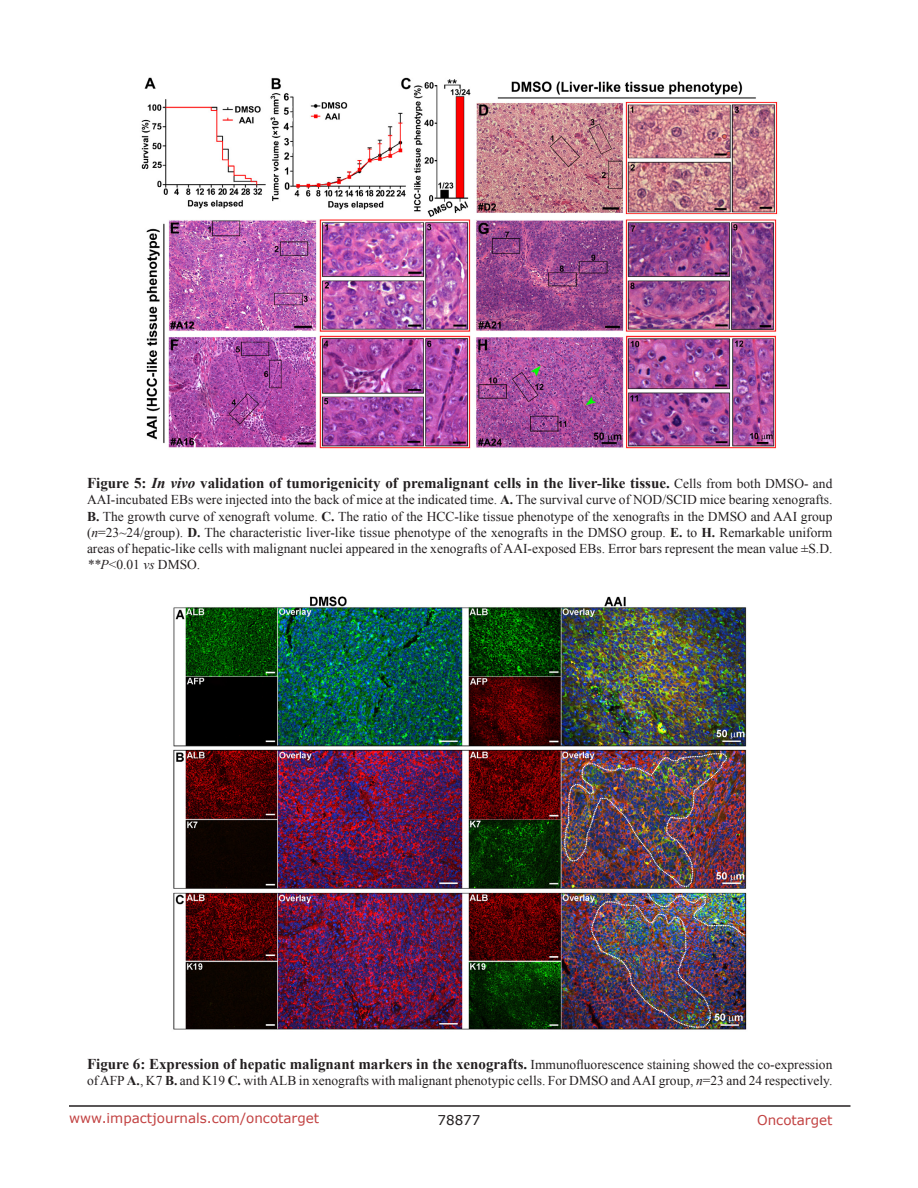
<style>
.page{position:relative;width:918px;height:1188px;background:#fff}
.page>*{position:absolute;margin:0;border:0;box-sizing:border-box;transform-origin:0 0}
.figuretext{font:700 15px "Times New Roman";color:#231f20}
.figuretext-2{font:13.5px/16.2px "Times New Roman";color:#231f20;text-align:justify}
.t1{font:13.5px "Verdana";color:#c24141}
.t2{font:13.5px "Verdana";color:#231f20}
.s1{font-style:italic}
.s2{font-weight:400;font-size:13.5px}
.s3{font-weight:700}
</style>
<div class="page">
<hr style="left:69px;top:1105px;width:781px;height:2px;background:#231f20">
<img style="left:141px;top:77px;width:637px;height:372px">
<img style="left:173px;top:596px;width:574px;height:434px">
<p class="figuretext" style="left:87px;top:473px;width:747px">Figure 5: <span class="s1">In vivo</span> validation of tumorigenicity of premalignant cells in the liver-like tissue. <span class="s2">Cells from both DMSO- and</span></p>
<p class="figuretext-2" style="left:87px;top:492px;width:747px">AAI-incubated EBs were injected into the back of mice at the indicated time. <span class="s3">A.</span> The survival curve of NOD/SCID mice bearing xenografts.<br><span class="s3">B.</span> The growth curve of xenograft volume. <span class="s3">C.</span> The ratio of the HCC-like tissue phenotype of the xenografts in the DMSO and AAI group (<span class="s1">n</span>=23~24/group). <span class="s3">D.</span> The characteristic liver-like tissue phenotype of the xenografts in the DMSO group. <span class="s3">E.</span> to <span class="s3">H.</span> Remarkable uniform areas of hepatic-like cells with malignant nuclei appeared in the xenografts of AAI-exposed EBs. Error bars represent the mean value ±S.D. <span class="s1">**P</span>&lt;0.01 <span class="s1">vs</span> DMSO.</p>
<p class="figuretext" style="left:87px;top:1053px;width:747px">Figure 6: Expression of hepatic malignant markers in the xenografts. <span class="s2">Immunofluorescence staining showed the co-expression</span></p>
<p class="figuretext-2" style="left:87px;top:1072px;width:747px">of AFP <span class="s3">A.</span>, K7 <span class="s3">B.</span> and K19 <span class="s3">C.</span> with ALB in xenografts with malignant phenotypic cells. For DMSO and AAI group, <span class="s1">n</span>=23 and 24 respectively.</p>
<p class="t1" style="left:69px;top:1109px;width:252px">www.impactjournals.com/oncotarget</p>
<p class="t2" style="left:438px;top:1111px;width:44px">78877</p>
<p class="t1" style="left:757px;top:1111px;width:77px">Oncotarget</p>
</div>
